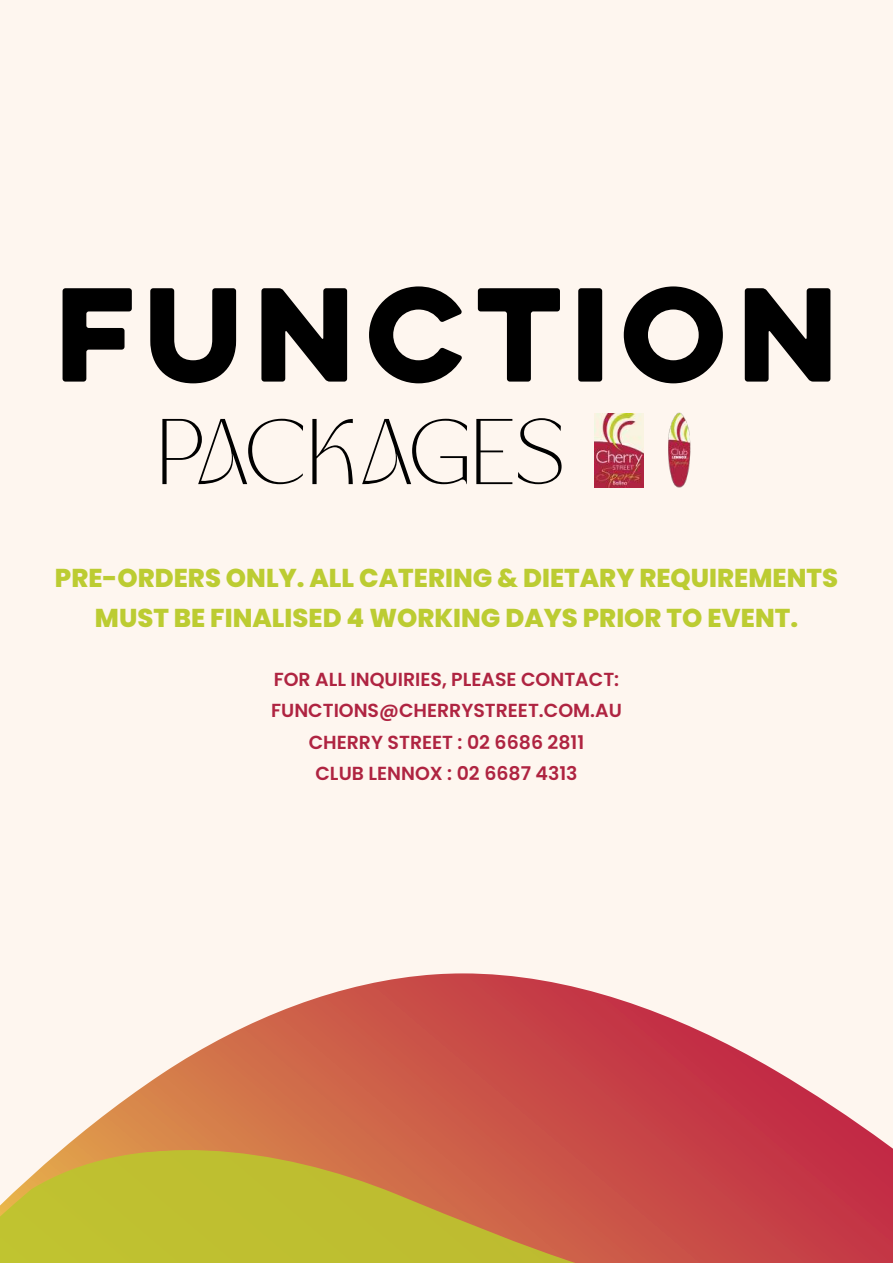
<style>
.page{position:relative;width:893px;height:1263px;background:#fef6ef}
.page>*{position:absolute;margin:0;border:0;box-sizing:border-box;transform-origin:0 0}
.t1{font:119.7px "Eveleth Clean";letter-spacing:.1em;color:#000}
.t2{font:93.15px "Moredya";letter-spacing:-.04em;color:#000}
.t3{font:800 25.8px/40.3px "Poppins";color:#bccc32;text-align:center}
.t4{font:600 18.9px/31.5px "Poppins";color:#af2441;text-align:center}
</style>
<div class="page">
<svg style="left:108px;top:973px;width:785px;height:290px"></svg>
<svg style="left:0;top:1112px;width:773px;height:151px;background:#c98846"></svg>
<img style="left:668px;top:412px;width:23px;height:76px">
<img style="left:595px;top:413px;width:49px;height:74px">
<h1 class="t1" style="left:55px;top:243px;width:784px">FUNCTION</h1>
<h2 class="t2" style="left:158px;top:400px;width:410px">PACKAGES</h2>
<h3 class="t3" style="left:55px;top:557px;width:784px">PRE-ORDERS ONLY. ALL CATERING &amp; DIETARY REQUIREMENTS<br>MUST BE FINALISED 4 WORKING DAYS PRIOR TO EVENT.</h3>
<p class="t4" style="left:271px;top:663px;width:352px">FOR ALL INQUIRIES, PLEASE CONTACT:<br>FUNCTIONS@CHERRYSTREET.COM.AU<br>CHERRY STREET : 02 6686 2811<br>CLUB LENNOX : 02 6687 4313</p>
</div>
